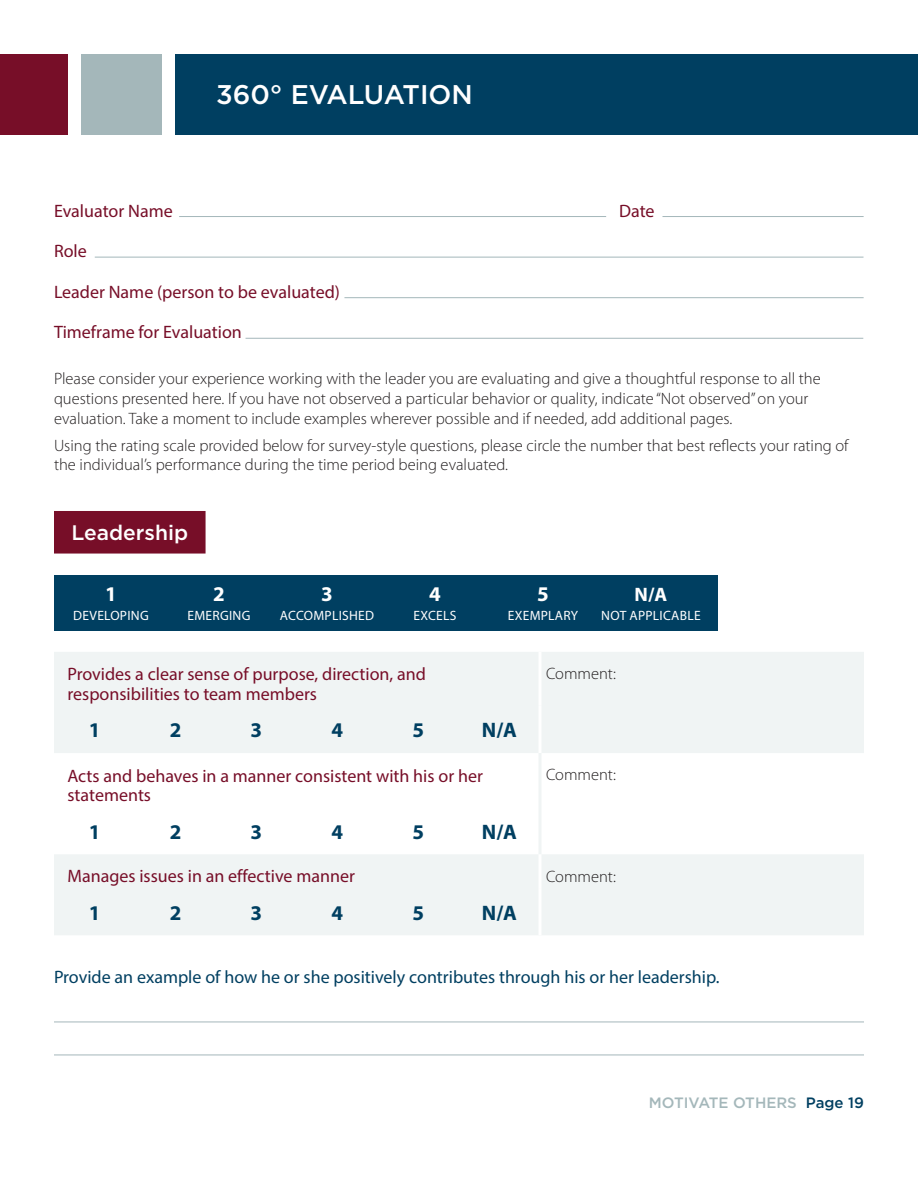
<style>
.page{position:relative;width:918px;height:1188px;background:#fff}
.page>*{position:absolute;margin:0;border:0;box-sizing:border-box;transform-origin:0 0}
.t1{font:500 27px "Gotham";color:#fff}
.t2{font:700 21px "Myriad Pro";color:#003f61}
.t3{font:500 21px "Gotham";color:#fff}
.t4{font:700 21px "Myriad Pro";color:#fff}
.t5{font:700 19.5px "Myriad Pro";color:#fff}
.t6{font:18px/19.5px "Myriad Pro";color:#770e28}
.t7{font:18px "Myriad Pro";color:#003f61}
.t8{font:300 16.5px/19.8px "Myriad Pro";color:#231f20}
.t9{font:500 15px "Gotham";color:#a4b7ba}
.t10{font:13.5px "Myriad Pro";letter-spacing:.02em;color:#fff}
.s1{color:#003f61}
</style>
<div class="page">
<div style="left:81px;top:54px;width:81px;height:81px;background:#a4b7ba"></div>
<div style="left:176px;top:54px;width:742px;height:81px;background:#003f61"></div>
<div style="left:0;top:54px;width:68px;height:81px;background:#770e28"></div>
<hr style="left:95px;top:257px;width:769px;height:1px;background:#a4b7ba">
<hr style="left:344px;top:297px;width:520px;height:1px;background:#a4b7ba">
<hr style="left:246px;top:338px;width:617px;height:1px;background:#a4b7ba">
<hr style="left:179px;top:216px;width:427px;height:1px;background:#a4b7ba">
<hr style="left:663px;top:216px;width:201px;height:1px;background:#a4b7ba">
<div style="left:55px;top:512px;width:150px;height:41px;background:#770e28"></div>
<div style="left:54px;top:511px;width:152px;height:43px;border:2px solid #770e28"></div>
<svg style="left:54px;top:652px;width:810px;height:283px;fill:#f0f4f4"></svg>
<hr style="left:539px;top:652px;width:3px;height:54px;background:#fff">
<hr style="left:539px;top:706px;width:3px;height:47px;background:#fff">
<hr style="left:539px;top:753px;width:3px;height:54px;background:#f0f4f4">
<hr style="left:539px;top:807px;width:3px;height:47px;background:#f0f4f4">
<hr style="left:539px;top:854px;width:3px;height:34px;background:#fff">
<hr style="left:539px;top:888px;width:3px;height:47px;background:#fff">
<hr style="left:54px;top:1022px;width:810px;height:1px;background:#a4b7ba">
<hr style="left:54px;top:1055px;width:810px;height:1px;background:#a4b7ba">
<div style="left:54px;top:575px;width:663px;height:55px;background:#003f61"></div>
<h1 class="t1" style="left:216px;top:83px;width:258px">360° EVALUATION</h1>
<p class="t6" style="left:54px;top:202px;width:120px">Evaluator Name</p>
<p class="t6" style="left:619px;top:202px;width:37px">Date</p>
<p class="t6" style="left:54px;top:243px;width:34px">Role</p>
<p class="t6" style="left:54px;top:283px;width:288px">Leader Name (person to be evaluated)</p>
<p class="t6" style="left:54px;top:324px;width:189px">Timeframe for Evaluation</p>
<p class="t8" style="left:54px;top:370px;width:768px">Please consider your experience working with the leader you are evaluating and give a thoughtful response to all the questions presented here. If you have not observed a particular behavior or quality, indicate “Not observed” on your evaluation. Take a moment to include examples wherever possible and if needed, add additional pages.</p>
<p class="t8" style="left:54px;top:436px;width:796px">Using the rating scale provided below for survey-style questions, please circle the number that best reflects your rating of the individual’s performance during the time period being evaluated.</p>
<p class="t3" style="left:71px;top:523px;width:118px">Leadership</p>
<p class="t4" style="left:105px;top:581px;width:13px">1</p>
<p class="t10" style="left:73px;top:611px;width:77px">DEVELOPING</p>
<p class="t4" style="left:213px;top:581px;width:13px">2</p>
<p class="t10" style="left:188px;top:611px;width:64px">EMERGING</p>
<p class="t4" style="left:321px;top:581px;width:13px">3</p>
<p class="t10" style="left:280px;top:611px;width:96px">ACCOMPLISHED</p>
<p class="t4" style="left:429px;top:581px;width:13px">4</p>
<p class="t10" style="left:414px;top:611px;width:44px">EXCELS</p>
<p class="t4" style="left:537px;top:581px;width:13px">5</p>
<p class="t10" style="left:508px;top:611px;width:72px">EXEMPLARY</p>
<p class="t5" style="left:635px;top:583px;width:34px">N/A</p>
<p class="t10" style="left:601px;top:611px;width:101px">NOT APPLICABLE</p>
<p class="t6" style="left:68px;top:666px;width:360px">Provides a clear sense of purpose, direction, and responsibilities to team members</p>
<p class="t8" style="left:546px;top:665px;width:71px">Comment:</p>
<p class="t2" style="left:89px;top:718px;width:13px">1</p>
<p class="t2" style="left:170px;top:718px;width:13px">2</p>
<p class="t2" style="left:251px;top:718px;width:13px">3</p>
<p class="t2" style="left:332px;top:718px;width:13px">4</p>
<p class="t2" style="left:413px;top:718px;width:13px">5</p>
<p class="t2" style="left:482px;top:718px;width:37px">N/A</p>
<p class="t6" style="left:68px;top:767px;width:417px">Acts and behaves in a manner consistent with his or her statements</p>
<p class="t8" style="left:546px;top:766px;width:71px">Comment:</p>
<p class="t2" style="left:89px;top:819px;width:13px">1</p>
<p class="t2" style="left:170px;top:819px;width:13px">2</p>
<p class="t2" style="left:251px;top:819px;width:13px">3</p>
<p class="t2" style="left:332px;top:819px;width:13px">4</p>
<p class="t2" style="left:413px;top:819px;width:13px">5</p>
<p class="t2" style="left:482px;top:819px;width:37px">N/A</p>
<p class="t6" style="left:68px;top:868px;width:289px">Manages issues in an effective manner</p>
<p class="t8" style="left:546px;top:868px;width:71px">Comment:</p>
<p class="t2" style="left:89px;top:900px;width:13px">1</p>
<p class="t2" style="left:170px;top:900px;width:13px">2</p>
<p class="t2" style="left:251px;top:900px;width:13px">3</p>
<p class="t2" style="left:332px;top:900px;width:13px">4</p>
<p class="t2" style="left:413px;top:900px;width:13px">5</p>
<p class="t2" style="left:482px;top:900px;width:37px">N/A</p>
<p class="t7" style="left:54px;top:970px;width:667px">Provide an example of how he or she positively contributes through his or her leadership.</p>
<p class="t9" style="left:649px;top:1096px;width:217px">MOTIVATE OTHERS <span class="s1">Page 19</span></p>
</div>
